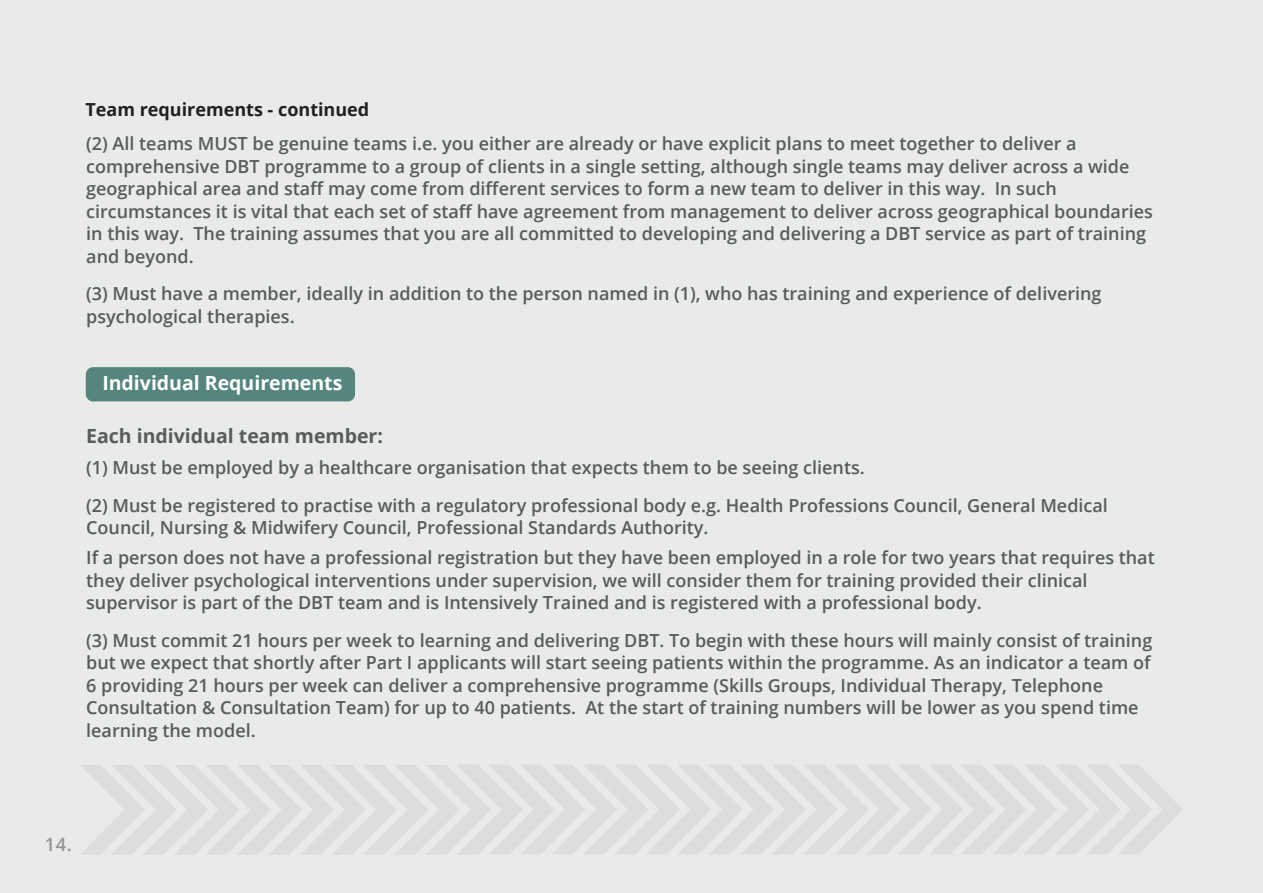
<style>
.page{position:relative;width:1263px;height:893px;background:#e9eaea}
.page>*{position:absolute;margin:0;border:0;box-sizing:border-box;transform-origin:0 0}
.t1{font:700 19.5px "Open Sans";color:#575b5c}
.t2{font:700 19.5px "Open Sans";color:#fff}
.t3{font:600 18.3px "Open Sans";color:#939597}
.t4{font:600 18px/22.5px "Open Sans";color:#575b5c}
.t5{font:700 18px "Open Sans";color:#221f1f}
</style>
<div class="page">
<div style="left:86px;top:367px;width:269px;height:34px;background:#54867f;border-radius:7px"></div>
<svg style="left:81px;top:765px;width:1102px;height:90px"></svg>
<p class="t5" style="left:85px;top:102px;width:285px">Team requirements - continued</p>
<p class="t4" style="left:86px;top:132px;width:1068px">(2) All teams MUST be genuine teams i.e. you either are already or have explicit plans to meet together to deliver a comprehensive DBT programme to a group of clients in a single setting, although single teams may deliver across a wide geographical area and staff may come from different services to form a new team to deliver in this way. In such circumstances it is vital that each set of staff have agreement from management to deliver across geographical boundaries in this way. The training assumes that you are all committed to developing and delivering a DBT service as part of training and beyond.</p>
<p class="t4" style="left:86px;top:282px;width:1017px">(3) Must have a member, ideally in addition to the person named in (1), who has training and experience of delivering psychological therapies.</p>
<p class="t2" style="left:102px;top:375px;width:242px">Individual Requirements</p>
<p class="t1" style="left:86px;top:428px;width:298px">Each individual team member:</p>
<p class="t4" style="left:86px;top:448px;width:1023px;line-height:37.5px">(1) Must be employed by a healthcare organisation that expects them to be seeing clients.<br>(2) Must be registered to practise with a regulatory professional body e.g. Health Professions Council, General Medical</p>
<p class="t4" style="left:86px;top:512px;width:1070px;line-height:30px">Council, Nursing &amp; Midwifery Council, Professional Standards Authority.<br>If a person does not have a professional registration but they have been employed in a role for two years that requires that</p>
<p class="t4" style="left:86px;top:568px;width:1003px">they deliver psychological interventions under supervision, we will consider them for training provided their clinical supervisor is part of the DBT team and is Intensively Trained and is registered with a professional body.</p>
<p class="t4" style="left:86px;top:628px;width:1068px">(3) Must commit 21 hours per week to learning and delivering DBT. To begin with these hours will mainly consist of training but we expect that shortly after Part I applicants will start seeing patients within the programme. As an indicator a team of 6 providing 21 hours per week can deliver a comprehensive programme (Skills Groups, Individual Therapy, Telephone Consultation &amp; Consultation Team) for up to 40 patients. At the start of training numbers will be lower as you spend time learning the model.</p>
<p class="t3" style="left:45px;top:831px;width:28px">14.</p>
</div>
